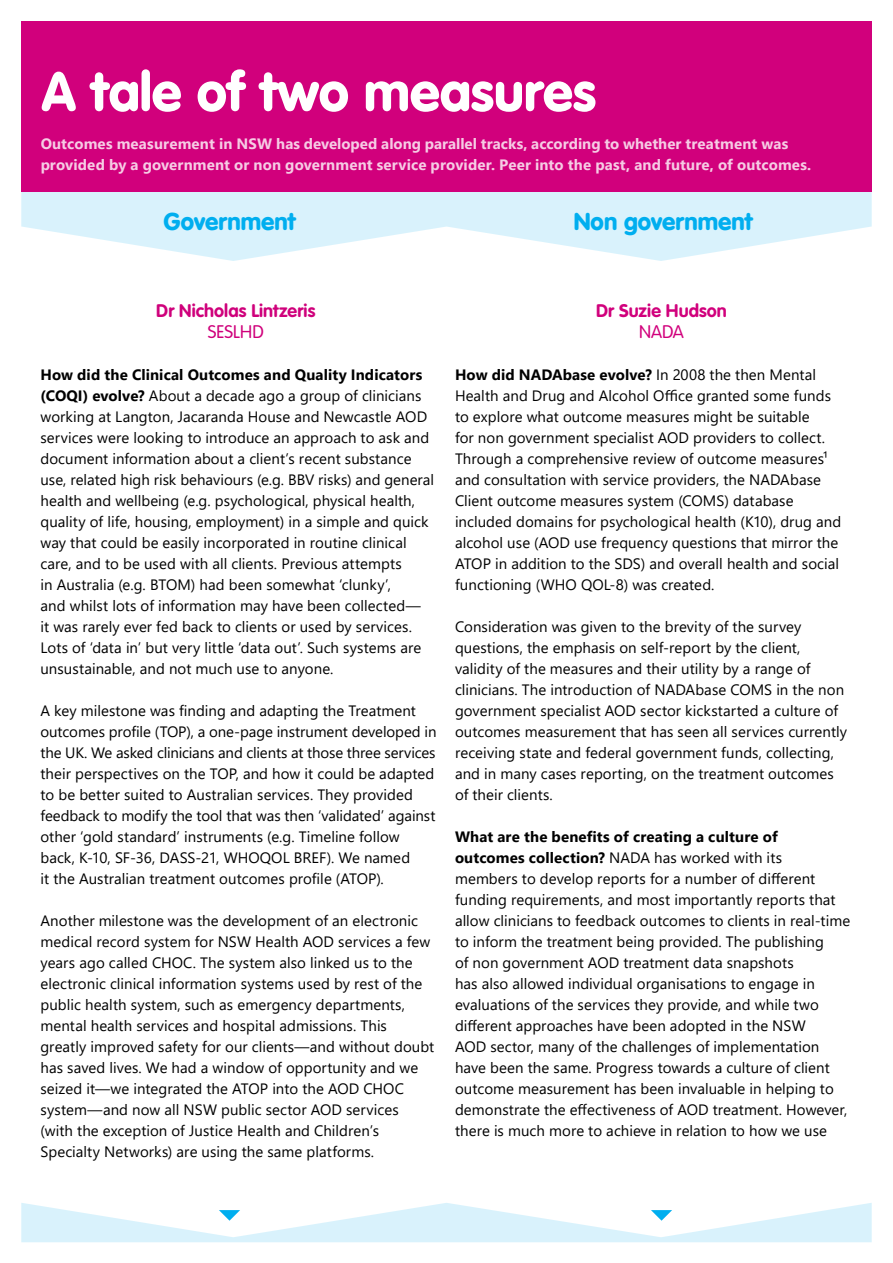
<style>
.page{position:relative;width:893px;height:1263px;background:#fff}
.page>*{position:absolute;margin:0;border:0;box-sizing:border-box;transform-origin:0 0}
.t1{font:900 54px "VAG Rounded Std";color:#fff}
.t2{font:900 24px "VAG Rounded Std";color:#00aeef}
.t3{font:700 18px "VAG Rounded Std";letter-spacing:.005em;color:#cf007b}
.t4{font:700 18px "VAG Rounded Std";color:#d1007c}
.t5{font:300 18px "VAG Rounded Std";color:#cf007b}
.t6{font:300 18px "VAG Rounded Std";color:#d1007c}
.t7{font:15px/21px "Segoe UI";letter-spacing:.005em;color:#000}
.t8{font:700 15px/21px "Segoe UI";letter-spacing:.005em;color:#fff}
.s1{font-weight:700}
</style>
<div class="page">
<svg style="left:21px;top:191px;width:851px;height:70px;fill:#d9f2fc"></svg>
<div style="left:21px;top:21px;width:851px;height:170px;background:#d1007c"></div>
<svg style="left:21px;top:1203px;width:851px;height:39px"></svg>
<h1 class="t1" style="left:42px;top:59px;width:556px">A tale of two measures</h1>
<p class="t8" style="left:40px;top:132px;width:772px">Outcomes measurement in NSW has developed along parallel tracks, according to whether treatment was provided by a government or non government service provider. Peer into the past, and future, of outcomes.</p>
<h2 class="t2" style="left:163px;top:207px;width:134px">Government</h2>
<h2 class="t2" style="left:574px;top:207px;width:181px">Non government</h2>
<p class="t3" style="left:156px;top:300px;width:161px">Dr Nicholas Lintzeris</p>
<p class="t5" style="left:208px;top:322px;width:57px">SESLHD</p>
<p class="t7" style="left:40px;top:363px;width:395px"><span class="s1">How did the Clinical Outcomes and Quality Indicators (COQI) evolve?</span> About a decade ago a group of clinicians working at Langton, Jacaranda House and Newcastle AOD services were looking to introduce an approach to ask and document information about a client’s recent substance use, related high risk behaviours (e.g. BBV risks) and general health and wellbeing (e.g. psychological, physical health, quality of life, housing, employment) in a simple and quick way that could be easily incorporated in routine clinical care, and to be used with all clients. Previous attempts<br>in Australia (e.g. BTOM) had been somewhat ‘clunky’,<br>and whilst lots of information may have been collected—<br>it was rarely ever fed back to clients or used by services.<br>Lots of ‘data in’ but very little ‘data out’. Such systems are unsustainable, and not much use to anyone.</p>
<p class="t7" style="left:40px;top:699px;width:398px">A key milestone was finding and adapting the Treatment outcomes profile (TOP), a one-page instrument developed in the UK. We asked clinicians and clients at those three services their perspectives on the TOP, and how it could be adapted to be better suited to Australian services. They provided feedback to modify the tool that was then ‘validated’ against other ‘gold standard’ instruments (e.g. Timeline follow back, K-10, SF-36, DASS-21, WHOQOL BREF). We named<br>it the Australian treatment outcomes profile (ATOP).</p>
<p class="t7" style="left:40px;top:909px;width:395px">Another milestone was the development of an electronic medical record system for NSW Health AOD services a few years ago called CHOC. The system also linked us to the electronic clinical information systems used by rest of the public health system, such as emergency departments, mental health services and hospital admissions. This greatly improved safety for our clients—and without doubt has saved lives. We had a window of opportunity and we seized it—we integrated the ATOP into the AOD CHOC system—and now all NSW public sector AOD services (with the exception of Justice Health and Children’s Specialty Networks) are using the same platforms.</p>
<p class="t4" style="left:596px;top:300px;width:132px">Dr Suzie Hudson</p>
<p class="t6" style="left:639px;top:322px;width:46px">NADA</p>
<p class="t7" style="left:455px;top:363px;width:388px"><span class="s1">How did NADAbase evolve?</span> In 2008 the then Mental Health and Drug and Alcohol Office granted some funds to explore what outcome measures might be suitable<br>for non government specialist AOD providers to collect.<br>Through a comprehensive review of outcome measures¹ and consultation with service providers, the NADAbase Client outcome measures system (COMS) database included domains for psychological health (K10), drug and alcohol use (AOD use frequency questions that mirror the ATOP in addition to the SDS) and overall health and social functioning (WHO QOL-8) was created.</p>
<p class="t7" style="left:455px;top:615px;width:394px">Consideration was given to the brevity of the survey questions, the emphasis on self-report by the client, validity of the measures and their utility by a range of clinicians. The introduction of NADAbase COMS in the non government specialist AOD sector kickstarted a culture of outcomes measurement that has seen all services currently receiving state and federal government funds, collecting, and in many cases reporting, on the treatment outcomes of their clients.</p>
<p class="t7" style="left:455px;top:825px;width:397px"><span class="s1">What are the benefits of creating a culture of outcomes collection?</span> NADA has worked with its<br>members to develop reports for a number of different funding requirements, and most importantly reports that allow clinicians to feedback outcomes to clients in real-time to inform the treatment being provided. The publishing<br>of non government AOD treatment data snapshots<br>has also allowed individual organisations to engage in evaluations of the services they provide, and while two different approaches have been adopted in the NSW<br>AOD sector, many of the challenges of implementation have been the same. Progress towards a culture of client outcome measurement has been invaluable in helping to demonstrate the effectiveness of AOD treatment. However, there is much more to achieve in relation to how we use</p>
</div>
